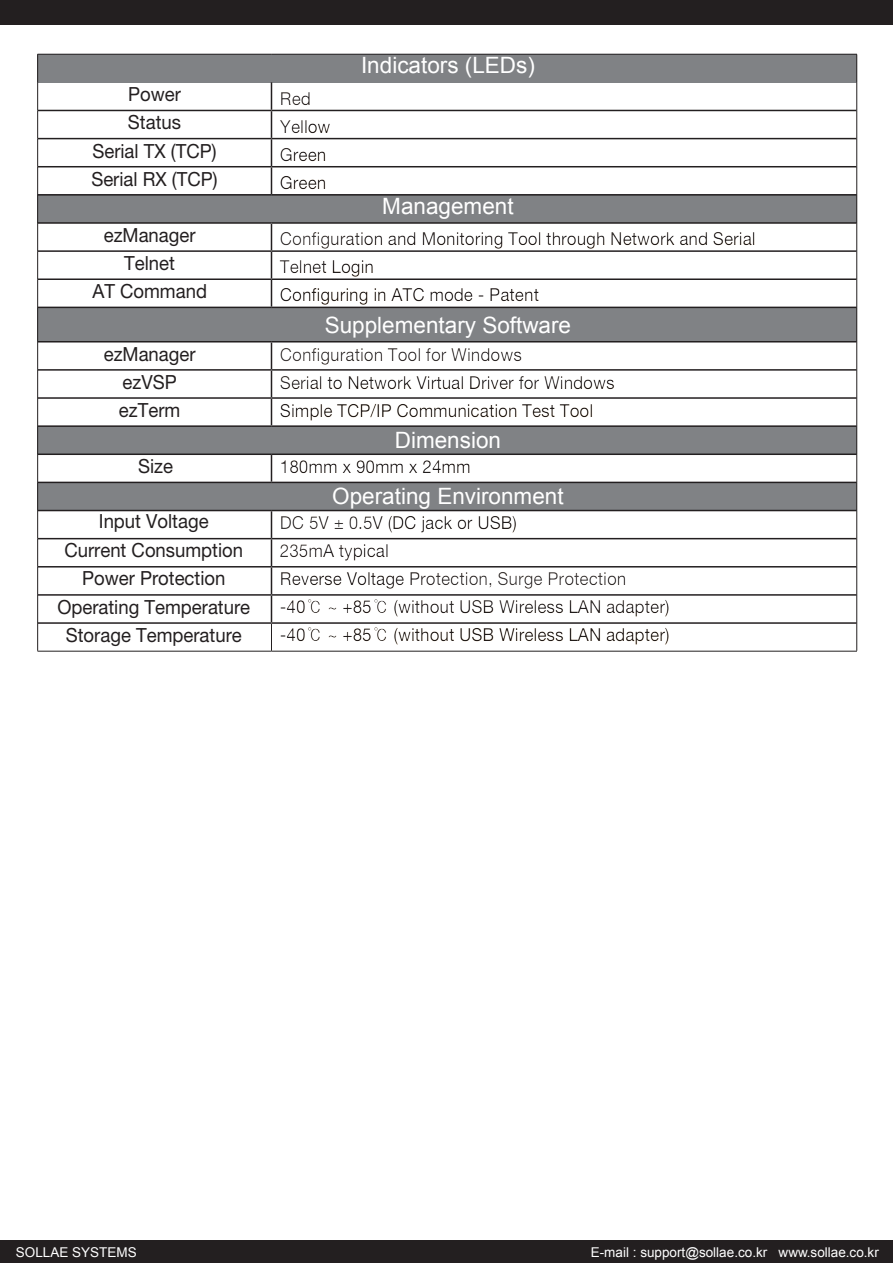
<style>
.page{position:relative;width:893px;height:1263px;background:#fff}
.page>*{position:absolute;margin:0;border:0;box-sizing:border-box;transform-origin:0 0}
.spec{font:22.5px "Arial";color:#fff}
.spec-2{font:19.5px "Helvetica Neue LT Pro";color:#231f20;scale:.95 1}
.t1{font:18px/28px "Helvetica Neue LT Pro";color:#231f20;scale:.95 1}
.spec-3{font:13.5px "Arial";color:#fff}
.s1{font-family:"Dotum"}
</style>
<div class="page">
<div style="left:38px;top:54px;width:819px;height:28px;background:#808285"></div>
<div style="left:38px;top:195px;width:819px;height:28px;background:#808285"></div>
<div style="left:38px;top:307px;width:819px;height:35px;background:#808285"></div>
<div style="left:38px;top:426px;width:819px;height:28px;background:#808285"></div>
<div style="left:38px;top:482px;width:819px;height:28px;background:#808285"></div>
<hr style="left:38px;top:110px;width:233px;height:1px;background:#231f20">
<hr style="left:271px;top:110px;width:586px;height:1px;background:#231f20">
<hr style="left:271px;top:138px;width:586px;height:1px;background:#231f20">
<hr style="left:38px;top:166px;width:233px;height:1px;background:#231f20">
<hr style="left:271px;top:166px;width:586px;height:1px;background:#231f20">
<hr style="left:38px;top:250px;width:233px;height:2px;background:#231f20">
<hr style="left:271px;top:250px;width:586px;height:2px;background:#231f20">
<hr style="left:38px;top:278px;width:233px;height:2px;background:#231f20">
<hr style="left:271px;top:278px;width:586px;height:2px;background:#231f20">
<svg style="left:271px;top:224px;width:1px;height:83px"></svg>
<hr style="left:38px;top:341px;width:233px;height:1px;background:#231f20">
<hr style="left:271px;top:341px;width:586px;height:1px;background:#231f20">
<hr style="left:38px;top:369px;width:233px;height:2px;background:#231f20">
<hr style="left:271px;top:369px;width:586px;height:2px;background:#231f20">
<hr style="left:38px;top:397px;width:233px;height:2px;background:#231f20">
<hr style="left:271px;top:397px;width:586px;height:2px;background:#231f20">
<svg style="left:271px;top:342px;width:1px;height:83px"></svg>
<hr style="left:38px;top:453px;width:233px;height:2px;background:#231f20">
<hr style="left:271px;top:453px;width:586px;height:2px;background:#231f20">
<svg style="left:271px;top:455px;width:1px;height:27px"></svg>
<hr style="left:38px;top:510px;width:233px;height:1px;background:#231f20">
<hr style="left:271px;top:510px;width:586px;height:1px;background:#231f20">
<hr style="left:38px;top:538px;width:233px;height:1px;background:#231f20">
<hr style="left:271px;top:538px;width:586px;height:1px;background:#231f20">
<hr style="left:38px;top:566px;width:233px;height:1px;background:#231f20">
<hr style="left:271px;top:566px;width:586px;height:1px;background:#231f20">
<hr style="left:38px;top:594px;width:233px;height:2px;background:#231f20">
<hr style="left:271px;top:594px;width:586px;height:2px;background:#231f20">
<hr style="left:271px;top:622px;width:586px;height:2px;background:#231f20">
<hr style="left:271px;top:651px;width:586px;height:1px;background:#231f20">
<svg style="left:271px;top:82px;width:1px;height:112px"></svg>
<hr style="left:38px;top:138px;width:233px;height:1px;background:#231f20">
<hr style="left:37px;top:54px;width:234px;height:1px;background:#231f20">
<hr style="left:271px;top:54px;width:586px;height:1px;background:#231f20">
<hr style="left:38px;top:194px;width:233px;height:2px;background:#231f20">
<hr style="left:271px;top:194px;width:586px;height:2px;background:#231f20">
<hr style="left:38px;top:222px;width:233px;height:2px;background:#231f20">
<hr style="left:271px;top:222px;width:586px;height:2px;background:#231f20">
<hr style="left:38px;top:307px;width:233px;height:1px;background:#231f20">
<hr style="left:38px;top:425px;width:233px;height:2px;background:#231f20">
<hr style="left:38px;top:482px;width:233px;height:1px;background:#231f20">
<hr style="left:271px;top:307px;width:586px;height:1px;background:#231f20">
<hr style="left:271px;top:425px;width:586px;height:2px;background:#231f20">
<hr style="left:271px;top:482px;width:586px;height:1px;background:#231f20">
<svg style="left:37px;top:54px;width:1px;height:253px"></svg>
<svg style="left:856px;top:54px;width:1px;height:253px"></svg>
<hr style="left:37px;top:307px;width:1px;height:35px;background:#231f20">
<hr style="left:856px;top:307px;width:1px;height:35px;background:#231f20">
<svg style="left:856px;top:342px;width:1px;height:309px"></svg>
<svg style="left:37px;top:342px;width:1px;height:309px"></svg>
<hr style="left:38px;top:622px;width:233px;height:2px;background:#231f20">
<svg style="left:271px;top:511px;width:1px;height:140px"></svg>
<hr style="left:37px;top:651px;width:234px;height:1px;background:#231f20">
<div style="left:0;top:0;width:893px;height:25px;background:#231f20"></div>
<div style="left:0;top:1240px;width:893px;height:23px;background:#231f20"></div>
<svg style="left:276px;top:92px;width:514px;height:560px"></svg>
<p class="spec-2" style="left:128px;top:82px;width:57px">Power</p>
<p class="spec-2" style="left:128px;top:111px;width:57px">Status</p>
<p class="spec-2" style="left:92px;top:139px;width:132px">Serial TX (TCP)</p>
<p class="spec-2" style="left:91px;top:168px;width:134px">Serial RX (TCP)</p>
<p class="spec-2" style="left:104px;top:223px;width:98px">ezManager</p>
<p class="spec-2" style="left:124px;top:251px;width:55px">Telnet</p>
<p class="spec-2" style="left:92px;top:279px;width:122px">AT Command</p>
<p class="spec-2" style="left:104px;top:342px;width:98px">ezManager</p>
<p class="spec-2" style="left:123px;top:370px;width:59px">ezVSP</p>
<p class="spec-2" style="left:119px;top:398px;width:66px">ezTerm</p>
<p class="spec-2" style="left:138px;top:454px;width:38px">Size</p>
<p class="spec-2" style="left:99px;top:510px;width:117px">Input Voltage</p>
<p class="spec-2" style="left:64px;top:538px;width:190px">Current Consumption</p>
<p class="spec-2" style="left:82px;top:567px;width:152px">Power Protection</p>
<p class="spec-2" style="left:57px;top:595px;width:204px">Operating Temperature</p>
<p class="spec-2" style="left:66px;top:624px;width:187px">Storage Temperature</p>
<p class="t1" style="left:280px;top:84px;width:55px">Red<br>Yellow<br>Green<br>Green</p>
<p class="spec" style="left:361px;top:51px;width:175px">Indicators (LEDs)</p>
<p class="spec" style="left:382px;top:191px;width:133px">Management</p>
<p class="t1" style="left:280px;top:224px;width:502px">Configuration and Monitoring Tool through Network and Serial<br>Telnet Login<br>Configuring in ATC mode - Patent</p>
<p class="spec" style="left:325px;top:311px;width:248px">Supplementary Software</p>
<p class="t1" style="left:280px;top:340px;width:354px">Configuration Tool for Windows<br>Serial to Network Virtual Driver for Windows<br>Simple TCP/IP Communication Test Tool</p>
<p class="t1" style="left:280px;top:452px;width:202px">180mm x 90mm x 24mm</p>
<p class="spec" style="left:395px;top:425px;width:108px">Dimension</p>
<p class="spec" style="left:332px;top:481px;width:233px">Operating Environment</p>
<p class="t1" style="left:280px;top:509px;width:411px">DC 5V ± 0.5V (DC jack or USB)<br>235mA typical<br>Reverse Voltage Protection, Surge Protection -40<span class="s1">℃</span> ~ +85<span class="s1">℃</span> (without USB Wireless LAN adapter) -40<span class="s1">℃</span> ~ +85<span class="s1">℃</span> (without USB Wireless LAN adapter)</p>
<p class="spec-3" style="left:16px;top:1243px;width:122px">SOLLAE SYSTEMS</p>
<p class="spec-3" style="left:591px;top:1243px;width:290px">E-mail : support@sollae.co.kr www.sollae.co.kr</p>
</div>
